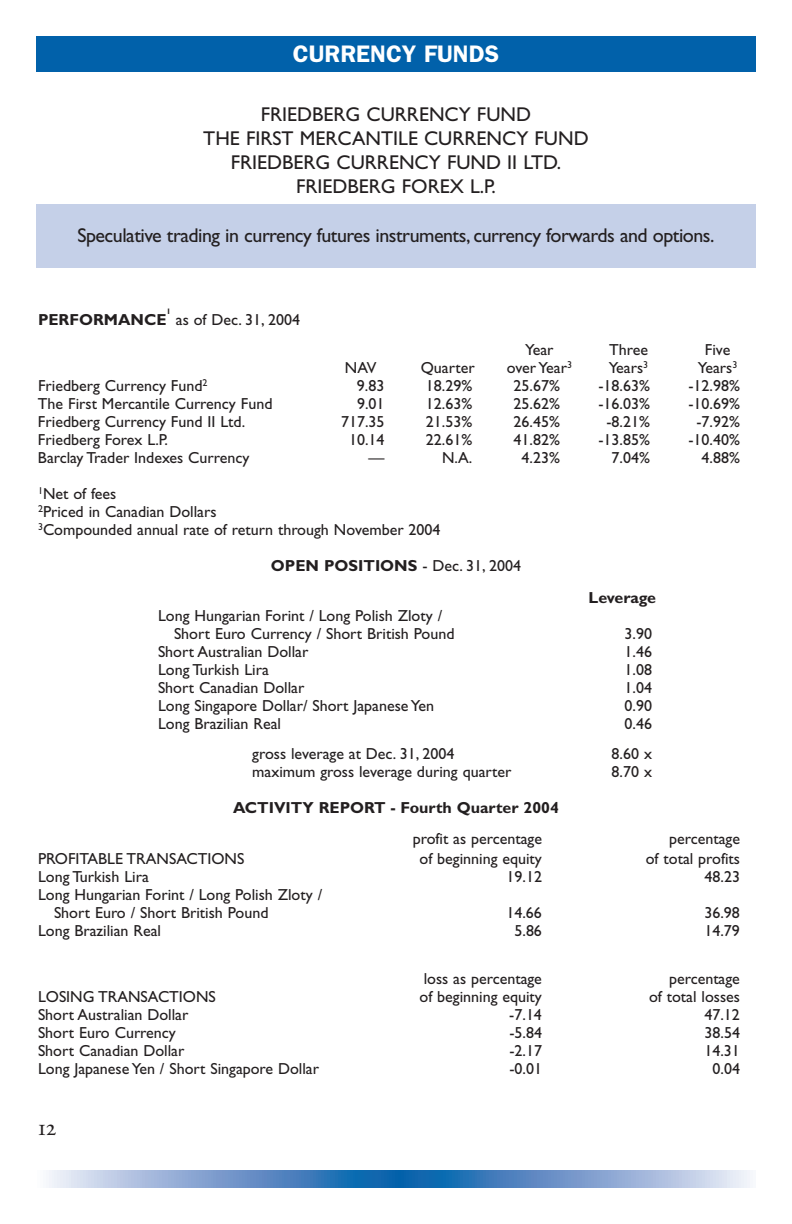
<style>
.page{position:relative;width:792px;height:1224px;background:#fff}
.page>*{position:absolute;margin:0;border:0;box-sizing:border-box;transform-origin:0 0}
.t1{font:600 24px "Franklin Gothic";color:#fff}
.t2{font:20px/24px "Gill Sans";color:#231f20;text-align:center}
.t3{font:20px "Gill Sans";letter-spacing:-.025em;color:#231f20}
.t4{font:16px/18px "Gill Sans";color:#231f20}
.t5{font:700 16px "Gill Sans";color:#231f20}
.t6{font:700 8px "Gill Sans";color:#231f20}
.s1{font-weight:400}
</style>
<div class="page">
<svg style="left:49px;top:1170px;width:701px;height:18px;background:#759ecd"></svg>
<div style="left:36px;top:204px;width:720px;height:64px;background:#c5d0e8"></div>
<div style="left:36px;top:36px;width:720px;height:36px;background:#0161aa"></div>
<h1 class="t1" style="left:293px;top:45px;width:208px">CURRENCY FUNDS</h1>
<p class="t2" style="left:203px;top:104px;width:387px">FRIEDBERG CURRENCY FUND<br>THE FIRST MERCANTILE CURRENCY FUND<br>FRIEDBERG CURRENCY FUND II LTD.<br>FRIEDBERG FOREX L.P.</p>
<p class="t3" style="left:77px;top:229px;width:639px">Speculative trading in currency futures instruments, currency forwards and options.</p>
<p class="t6" style="left:167px;top:309px;width:6px">1</p>
<p class="t4" style="left:176px;top:312px;width:126px">as of Dec. 31, 2004</p>
<p class="t5" style="left:38px;top:314px;width:130px">PERFORMANCE</p>
<p class="t4" style="left:525px;top:342px;width:30px">Year</p>
<p class="t4" style="left:609px;top:342px;width:41px">Three</p>
<p class="t4" style="left:705px;top:342px;width:27px">Five</p>
<p class="t4" style="left:345px;top:360px;width:33px">NAV</p>
<p class="t4" style="left:421px;top:360px;width:55px">Quarter</p>
<p class="t4" style="left:507px;top:360px;width:67px">over Year<sup>3</sup></p>
<p class="t4" style="left:609px;top:360px;width:41px">Years<sup>3</sup></p>
<p class="t4" style="left:698px;top:360px;width:41px">Years<sup>3</sup></p>
<p class="t4" style="left:38px;top:378px;width:171px">Friedberg Currency Fund<sup>2</sup></p>
<p class="t4" style="left:357px;top:378px;width:29px">9.83</p>
<p class="t4" style="left:426px;top:378px;width:48px">18.29%</p>
<p class="t4" style="left:514px;top:378px;width:48px">25.67%</p>
<p class="t4" style="left:598px;top:378px;width:53px">-18.63%</p>
<p class="t4" style="left:688px;top:378px;width:53px">-12.98%</p>
<p class="t4" style="left:38px;top:396px;width:236px">The First Mercantile Currency Fund</p>
<p class="t4" style="left:357px;top:396px;width:29px">9.01</p>
<p class="t4" style="left:426px;top:396px;width:48px">12.63%</p>
<p class="t4" style="left:514px;top:396px;width:48px">25.62%</p>
<p class="t4" style="left:598px;top:396px;width:53px">-16.03%</p>
<p class="t4" style="left:688px;top:396px;width:53px">-10.69%</p>
<p class="t4" style="left:38px;top:414px;width:209px">Friedberg Currency Fund II Ltd.</p>
<p class="t4" style="left:341px;top:414px;width:45px">717.35</p>
<p class="t4" style="left:426px;top:414px;width:48px">21.53%</p>
<p class="t4" style="left:514px;top:414px;width:48px">26.45%</p>
<p class="t4" style="left:606px;top:414px;width:45px">-8.21%</p>
<p class="t4" style="left:696px;top:414px;width:45px">-7.92%</p>
<p class="t4" style="left:38px;top:432px;width:132px">Friedberg Forex L.P.</p>
<p class="t4" style="left:349px;top:432px;width:37px">10.14</p>
<p class="t4" style="left:426px;top:432px;width:48px">22.61%</p>
<p class="t4" style="left:514px;top:432px;width:48px">41.82%</p>
<p class="t4" style="left:598px;top:432px;width:53px">-13.85%</p>
<p class="t4" style="left:688px;top:432px;width:53px">-10.40%</p>
<p class="t4" style="left:38px;top:450px;width:213px">Barclay Trader Indexes Currency</p>
<p class="t4" style="left:369px;top:450px;width:17px">—</p>
<p class="t4" style="left:442px;top:450px;width:32px">N.A.</p>
<p class="t4" style="left:522px;top:450px;width:40px">4.23%</p>
<p class="t4" style="left:612px;top:450px;width:40px">7.04%</p>
<p class="t4" style="left:702px;top:450px;width:40px">4.88%</p>
<p class="t4" style="left:38px;top:486px;width:404px"><sup>1</sup>Net of fees<br><sup>2</sup>Priced in Canadian Dollars<br><sup>3</sup>Compounded annual rate of return through November 2004</p>
<p class="t5" style="left:271px;top:561px;width:252px">OPEN POSITIONS <span class="s1">- Dec. 31, 2004</span></p>
<p class="t5" style="left:589px;top:592px;width:69px">Leverage</p>
<p class="t4" style="left:174px;top:608px;width:282px;text-indent:-16px">Long Hungarian Forint / Long Polish Zloty /<br>Short Euro Currency / Short British Pound</p>
<p class="t4" style="left:625px;top:626px;width:29px">3.90</p>
<p class="t4" style="left:158px;top:644px;width:152px">Short Australian Dollar</p>
<p class="t4" style="left:625px;top:644px;width:29px">1.46</p>
<p class="t4" style="left:158px;top:662px;width:112px">Long Turkish Lira</p>
<p class="t4" style="left:625px;top:662px;width:29px">1.08</p>
<p class="t4" style="left:158px;top:680px;width:148px">Short Canadian Dollar</p>
<p class="t4" style="left:625px;top:680px;width:29px">1.04</p>
<p class="t4" style="left:158px;top:698px;width:278px">Long Singapore Dollar/ Short Japanese Yen</p>
<p class="t4" style="left:625px;top:698px;width:29px">0.90</p>
<p class="t4" style="left:158px;top:716px;width:125px">Long Brazilian Real</p>
<p class="t4" style="left:625px;top:716px;width:29px">0.46</p>
<p class="t4" style="left:252px;top:746px;width:204px">gross leverage at Dec. 31, 2004</p>
<p class="t4" style="left:612px;top:746px;width:42px">8.60 x</p>
<p class="t4" style="left:252px;top:764px;width:261px">maximum gross leverage during quarter</p>
<p class="t4" style="left:612px;top:764px;width:42px">8.70 x</p>
<p class="t5" style="left:233px;top:802px;width:327px">ACTIVITY REPORT - Fourth Quarter 2004</p>
<p class="t4" style="left:413px;top:832px;width:131px">profit as percentage</p>
<p class="t4" style="left:669px;top:832px;width:72px">percentage</p>
<p class="t4" style="left:38px;top:851px;width:208px">PROFITABLE TRANSACTIONS</p>
<p class="t4" style="left:420px;top:851px;width:124px">of beginning equity</p>
<p class="t4" style="left:646px;top:851px;width:96px">of total profits</p>
<p class="t4" style="left:38px;top:869px;width:112px">Long Turkish Lira</p>
<p class="t4" style="left:507px;top:869px;width:37px">19.12</p>
<p class="t4" style="left:705px;top:869px;width:37px">48.23</p>
<p class="t4" style="left:54px;top:887px;width:270px;text-indent:-16px">Long Hungarian Forint / Long Polish Zloty /<br>Short Euro / Short British Pound</p>
<p class="t4" style="left:506px;top:905px;width:37px">14.66</p>
<p class="t4" style="left:704px;top:905px;width:37px">36.98</p>
<p class="t4" style="left:38px;top:923px;width:125px">Long Brazilian Real</p>
<p class="t4" style="left:514px;top:923px;width:29px">5.86</p>
<p class="t4" style="left:704px;top:923px;width:37px">14.79</p>
<p class="t4" style="left:424px;top:971px;width:120px">loss as percentage</p>
<p class="t4" style="left:669px;top:971px;width:72px">percentage</p>
<p class="t4" style="left:38px;top:989px;width:179px">LOSING TRANSACTIONS</p>
<p class="t4" style="left:420px;top:989px;width:124px">of beginning equity</p>
<p class="t4" style="left:649px;top:989px;width:92px">of total losses</p>
<p class="t4" style="left:38px;top:1007px;width:152px">Short Australian Dollar</p>
<p class="t4" style="left:509px;top:1007px;width:34px">-7.14</p>
<p class="t4" style="left:704px;top:1007px;width:37px">47.12</p>
<p class="t4" style="left:38px;top:1025px;width:139px">Short Euro Currency</p>
<p class="t4" style="left:509px;top:1025px;width:34px">-5.84</p>
<p class="t4" style="left:705px;top:1025px;width:37px">38.54</p>
<p class="t4" style="left:38px;top:1043px;width:148px">Short Canadian Dollar</p>
<p class="t4" style="left:509px;top:1043px;width:34px">-2.17</p>
<p class="t4" style="left:704px;top:1043px;width:37px">14.31</p>
<p class="t4" style="left:38px;top:1061px;width:283px">Long Japanese Yen / Short Singapore Dollar</p>
<p class="t4" style="left:509px;top:1061px;width:34px">-0.01</p>
<p class="t4" style="left:713px;top:1061px;width:29px">0.04</p>
</div>
